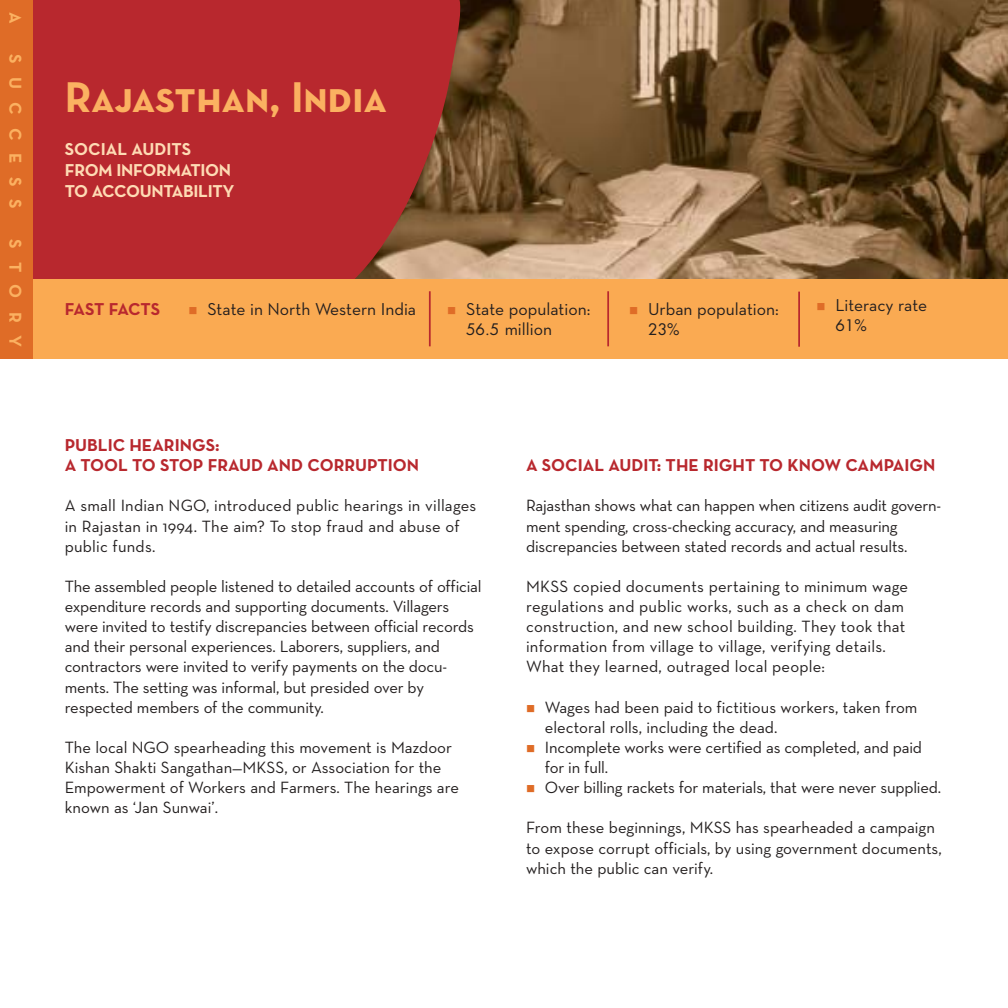
<style>
.page{position:relative;width:1008px;height:1008px;background:#fff}
.page>*{position:absolute;margin:0;border:0;box-sizing:border-box;transform-origin:0 0}
.t1{font:43.75px "Neutra Text Bold SC Alt";color:#fbb161}
.t2{font:17.5px/20.1px "Neutra Text";color:#231f1f}
.t3{font:17.5px/20.1px "Neutra Text Bold SC Alt";color:#b8282e}
.t4{font:17.5px/21px "Neutra Text Bold SC Alt";letter-spacing:-.02em;color:#fedbb4}
.t5{font:17.5px "Neutra Text Bold SC Alt";letter-spacing:.75em;color:#fbb161}
.t6{font:17.5px "Neutra Text Bold SC Alt";letter-spacing:-.02em;color:#b8282e}
.t7{font:16.62px/20.1px "Neutra Text";letter-spacing:-.01em;color:#231f1f}
.t8{font:16.62px/20.1px "Neutra Text";letter-spacing:.01em;color:#231f1f}
.t9{font:15.58px "Futura";color:#231f1f}
.s1{font-family:"Futura";font-size:15.58px}
</style>
<div class="page">
<img style="left:469px;top:0;width:539px;height:279px">
<svg style="left:33px;top:0;width:436px;height:279px;background:#b22e30"></svg>
<div style="left:0;top:279px;width:1008px;height:80px;background:#faaa52"></div>
<div style="left:0;top:0;width:33px;height:359px;background:#df6c27"></div>
<hr style="left:429px;top:291px;width:2px;height:55px;background:#b8282e">
<hr style="left:607px;top:291px;width:2px;height:55px;background:#b8282e">
<hr style="left:798px;top:292px;width:2px;height:55px;background:#b8282e">
<p class="t5" style="left:26px;top:12px;width:13px;rotate:90deg">A</p>
<p class="t5" style="left:26px;top:54px;width:156px;rotate:90deg">SUCCESS</p>
<p class="t5" style="left:26px;top:239px;width:109px;rotate:90deg">STORY</p>
<h1 class="t1" style="left:65px;top:72px;width:324px">Rajasthan, India</h1>
<p class="t4" style="left:65px;top:138px;width:171px">SOCIAL AUDITS<br>FROM INFORMATION<br>TO ACCOUNTABILITY</p>
<p class="t6" style="left:65px;top:298px;width:97px">FAST FACTS</p>
<p class="t2" style="left:466px;top:300px;width:126px">State population:<br><span class="s1">56.5</span> million</p>
<p class="t2" style="left:648px;top:300px;width:132px">Urban population:</p>
<p class="t2" style="left:207px;top:300px;width:210px">State in North Western India</p>
<p class="t9" style="left:648px;top:322px;width:33px">23%</p>
<p class="t2" style="left:835px;top:296px;width:93px">Literacy rate</p>
<p class="t9" style="left:835px;top:318px;width:33px">61%</p>
<p class="t3" style="left:65px;top:435px;width:356px">PUBLIC HEARINGS:<br>A TOOL TO STOP FRAUD AND CORRUPTION</p>
<p class="t8" style="left:65px;top:497px;width:413px">A small Indian NGO, introduced public hearings in villages in Rajastan in 1994. The aim? To stop fraud and abuse of public funds.</p>
<p class="t7" style="left:65px;top:578px;width:418px">The assembled people listened to detailed accounts of official expenditure records and supporting documents. Villagers were invited to testify discrepancies between official records and their personal experiences. Laborers, suppliers, and contractors were invited to verify payments on the docu&shy;ments. The setting was informal, but presided over by respected members of the community.</p>
<p class="t7" style="left:65px;top:739px;width:396px">The local NGO spearheading this movement is Mazdoor Kishan Shakti Sangathan—MKSS, or Association for the Empowerment of Workers and Farmers. The hearings are known as ‘Jan Sunwai’.</p>
<p class="t3" style="left:526px;top:455px;width:411px">A SOCIAL AUDIT: THE RIGHT TO KNOW CAMPAIGN</p>
<p class="t7" style="left:526px;top:497px;width:417px">Rajasthan shows what can happen when citizens audit govern&shy;ment spending, cross-checking accuracy, and measuring discrepancies between stated records and actual results.</p>
<p class="t8" style="left:526px;top:578px;width:384px">MKSS copied documents pertaining to minimum wage regulations and public works, such as a check on dam construction, and new school building. They took that information from village to village, verifying details.<br>What they learned, outraged local people:</p>
<p class="t7" style="left:545px;top:698px;width:398px">Wages had been paid to fictitious workers, taken from electoral rolls, including the dead.<br>Incomplete works were certified as completed, and paid for in full.<br>Over billing rackets for materials, that were never supplied.</p>
<p class="t7" style="left:526px;top:819px;width:417px">From these beginnings, MKSS has spearheaded a campaign to expose corrupt officials, by using government documents, which the public can verify.</p>
</div>
